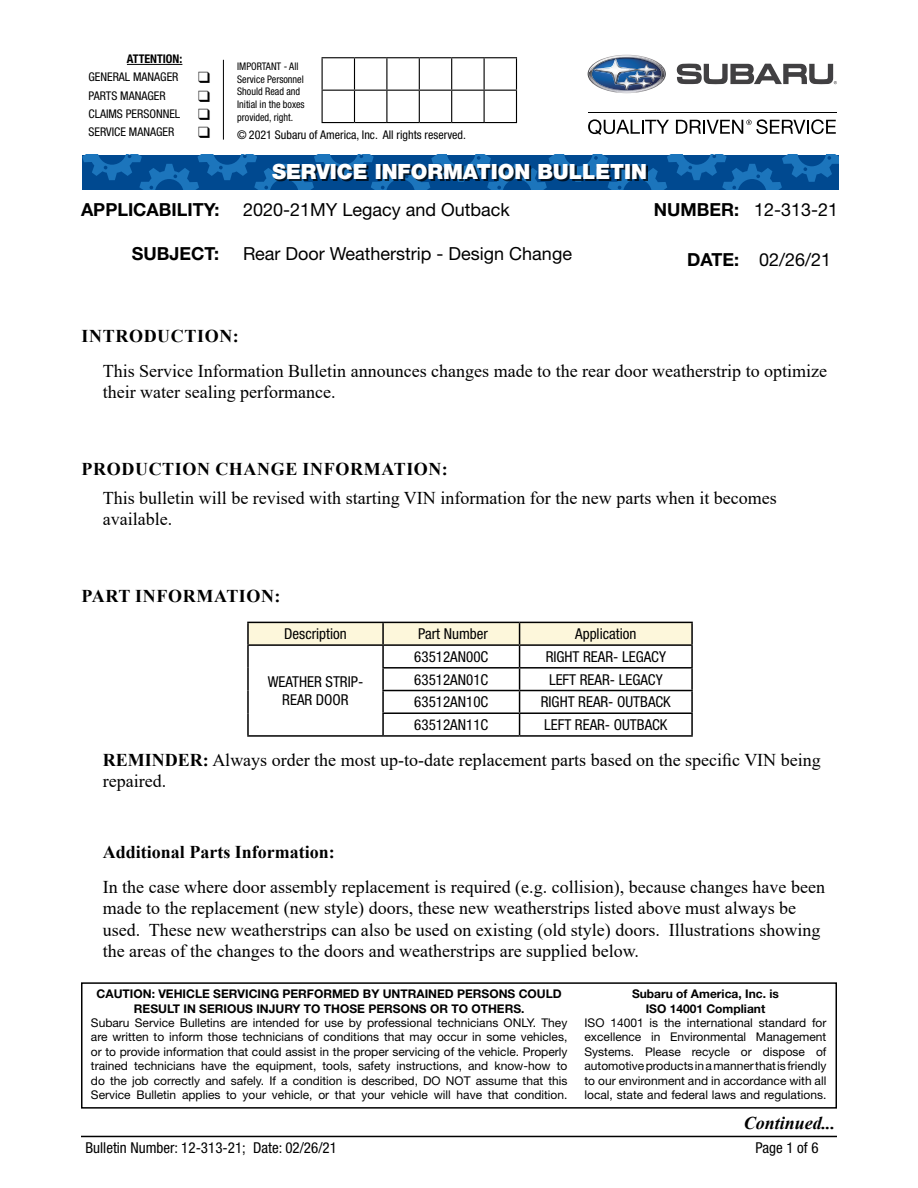
<style>
.page{position:relative;width:918px;height:1188px;background:#fff}
.page>*{position:absolute;margin:0;border:0;box-sizing:border-box;transform-origin:0 0}
.t1{font:900 21px "Helvetica Neue LT Std";color:#fff}
.t2{font:18px/21.6px "Times New Roman";color:#000}
.t3{font:18px "Helvetica Neue LT Std";color:#000}
.t4{font:700 18px "Times New Roman";letter-spacing:.035em;color:#000}
.t5{font:700 18px "Times New Roman";color:#000}
.t6{font:700 18px "Helvetica Neue LT Std";color:#000}
.t7{font:italic 700 18px "Times New Roman";color:#000}
.t8{font:condensed 15px/18px "Helvetica Neue LT Std";color:#000;text-align:center}
.t9{font:12px/14.4px "Helvetica Neue LT Std";color:#000;text-align:justify}
.t10{font:700 12px/14.4px "Helvetica Neue LT Std";color:#000;text-align:center}
.t11{font:condensed 12px "Helvetica Neue LT Std";color:#000}
.t12{font:700 condensed 12px "Helvetica Neue LT Std";color:#000}
.t13{font:condensed 10.5px/12.6px "Helvetica Neue LT Std";color:#000;scale:.96 1}
.s1{font-weight:700}
</style>
<div class="page">
<hr style="left:81px;top:1136px;width:756px;height:1px;background:#000">
<svg style="left:82px;top:155px;width:757px;height:34px;background:#08579e"></svg>
<div style="left:274px;top:165px;width:374px;height:17px;background:#000;opacity:.75"></div>
<div style="left:81px;top:982px;width:756px;height:127px;border:2px solid #000"></div>
<hr style="left:247px;top:622px;width:136px;height:1px;background:#000">
<hr style="left:247px;top:623px;width:2px;height:21px;background:#000">
<hr style="left:520px;top:622px;width:173px;height:1px;background:#000">
<hr style="left:691px;top:623px;width:2px;height:21px;background:#000">
<hr style="left:247px;top:644px;width:136px;height:2px;background:#000">
<hr style="left:247px;top:646px;width:2px;height:22px;background:#000">
<hr style="left:520px;top:644px;width:173px;height:2px;background:#000">
<hr style="left:691px;top:646px;width:2px;height:21px;background:#000">
<hr style="left:247px;top:668px;width:2px;height:23px;background:#000">
<hr style="left:520px;top:667px;width:173px;height:2px;background:#000">
<hr style="left:691px;top:669px;width:2px;height:21px;background:#000">
<hr style="left:247px;top:691px;width:2px;height:22px;background:#000">
<hr style="left:520px;top:690px;width:173px;height:1px;background:#000">
<hr style="left:691px;top:691px;width:2px;height:21px;background:#000">
<hr style="left:247px;top:713px;width:2px;height:22px;background:#000">
<hr style="left:520px;top:712px;width:173px;height:2px;background:#000">
<svg style="left:248px;top:622px;width:444px;height:113px"></svg>
<hr style="left:691px;top:714px;width:2px;height:21px;background:#000">
<hr style="left:247px;top:735px;width:136px;height:2px;background:#000">
<hr style="left:383px;top:735px;width:137px;height:2px;background:#000">
<hr style="left:520px;top:735px;width:173px;height:2px;background:#000">
<hr style="left:127px;top:64px;width:55px;height:1px;background:#000">
<hr style="left:322px;top:57px;width:33px;height:1px;background:#000">
<hr style="left:322px;top:58px;width:1px;height:32px;background:#000">
<hr style="left:355px;top:57px;width:32px;height:1px;background:#000">
<hr style="left:354px;top:58px;width:1px;height:32px;background:#000">
<hr style="left:387px;top:57px;width:32px;height:1px;background:#000">
<hr style="left:386px;top:58px;width:1px;height:32px;background:#000">
<hr style="left:419px;top:57px;width:33px;height:1px;background:#000">
<hr style="left:419px;top:58px;width:1px;height:32px;background:#000">
<hr style="left:452px;top:57px;width:32px;height:1px;background:#000">
<hr style="left:451px;top:58px;width:1px;height:32px;background:#000">
<hr style="left:484px;top:57px;width:33px;height:1px;background:#000">
<hr style="left:484px;top:58px;width:1px;height:32px;background:#000">
<hr style="left:516px;top:58px;width:1px;height:32px;background:#000">
<hr style="left:322px;top:90px;width:33px;height:1px;background:#000">
<hr style="left:322px;top:91px;width:1px;height:31px;background:#000">
<hr style="left:355px;top:90px;width:32px;height:1px;background:#000">
<hr style="left:354px;top:91px;width:1px;height:31px;background:#000">
<hr style="left:387px;top:90px;width:32px;height:1px;background:#000">
<hr style="left:386px;top:91px;width:1px;height:31px;background:#000">
<hr style="left:419px;top:90px;width:33px;height:1px;background:#000">
<hr style="left:419px;top:91px;width:1px;height:31px;background:#000">
<hr style="left:452px;top:90px;width:32px;height:1px;background:#000">
<hr style="left:451px;top:91px;width:1px;height:31px;background:#000">
<hr style="left:484px;top:90px;width:33px;height:1px;background:#000">
<hr style="left:484px;top:91px;width:1px;height:31px;background:#000">
<hr style="left:516px;top:91px;width:1px;height:31px;background:#000">
<hr style="left:322px;top:122px;width:33px;height:1px;background:#000">
<hr style="left:355px;top:122px;width:32px;height:1px;background:#000">
<hr style="left:387px;top:122px;width:32px;height:1px;background:#000">
<hr style="left:419px;top:122px;width:33px;height:1px;background:#000">
<hr style="left:452px;top:122px;width:32px;height:1px;background:#000">
<hr style="left:484px;top:122px;width:33px;height:1px;background:#000">
<hr style="left:223px;top:60px;width:1px;height:80px;background:#000">
<svg style="left:588px;top:55px;width:78px;height:38px"></svg>
<svg style="left:677px;top:64px;width:160px;height:20px"></svg>
<hr style="left:588px;top:112px;width:249px;height:1px;background:#000">
<svg style="left:588px;top:119px;width:81px;height:16px"></svg>
<svg style="left:676px;top:119px;width:160px;height:15px"></svg>
<p class="t12" style="left:127px;top:52px;width:57px">ATTENTION:</p>
<p class="t11" style="left:89px;top:70px;width:92px">GENERAL MANAGER</p>
<p class="t11" style="left:89px;top:88px;width:79px">PARTS MANAGER</p>
<p class="t11" style="left:89px;top:106px;width:93px">CLAIMS PERSONNEL</p>
<p class="t11" style="left:89px;top:125px;width:87px">SERVICE MANAGER</p>
<p class="t13" style="left:237px;top:60px;width:72px">IMPORTANT - All<br>Service Personnel<br>Should Read and<br>Initial in the boxes provided, right.</p>
<p class="t11" style="left:237px;top:128px;width:230px">© 2021 Subaru of America, Inc. All rights reserved.</p>
<h1 class="t1" style="left:272px;top:159px;width:377px">SERVICE INFORMATION BULLETIN</h1>
<h2 class="t6" style="left:81px;top:199px;width:140px">APPLICABILITY:</h2>
<h2 class="t3" style="left:243px;top:199px;width:268px">2020-21MY Legacy and Outback</h2>
<h2 class="t6" style="left:132px;top:242px;width:89px">SUBJECT:</h2>
<h2 class="t3" style="left:243px;top:242px;width:331px">Rear Door Weatherstrip - Design Change</h2>
<h2 class="t3" style="left:654px;top:199px;width:186px"><span class="s1">NUMBER:</span> 12-313-21</h2>
<h2 class="t3" style="left:687px;top:249px;width:146px"><span class="s1">DATE:</span> 02/26/21</h2>
<h2 class="t4" style="left:82px;top:323px;width:159px">INTRODUCTION:</h2>
<h2 class="t2" style="left:103px;top:359px;width:726px">This Service Information Bulletin announces changes made to the rear door weatherstrip to optimize their water sealing performance.</h2>
<h2 class="t4" style="left:82px;top:456px;width:368px">PRODUCTION CHANGE INFORMATION:</h2>
<h2 class="t2" style="left:103px;top:486px;width:676px">This bulletin will be revised with starting VIN information for the new parts when it becomes available.</h2>
<h2 class="t4" style="left:82px;top:583px;width:201px">PART INFORMATION:</h2>
<p class="t8" style="left:284px;top:625px;width:64px">Description</p>
<p class="t8" style="left:418px;top:625px;width:71px">Part Number</p>
<p class="t8" style="left:575px;top:625px;width:63px">Application</p>
<p class="t8" style="left:268px;top:672px;width:97px">WEATHER STRIP-<br>REAR DOOR</p>
<p class="t8" style="left:414px;top:647px;width:76px">63512AN00C</p>
<p class="t8" style="left:546px;top:647px;width:122px">RIGHT REAR- LEGACY</p>
<p class="t8" style="left:414px;top:670px;width:76px">63512AN01C</p>
<p class="t8" style="left:549px;top:670px;width:115px">LEFT REAR- LEGACY</p>
<p class="t8" style="left:414px;top:693px;width:76px">63512AN10C</p>
<p class="t8" style="left:541px;top:693px;width:132px">RIGHT REAR- OUTBACK</p>
<p class="t8" style="left:414px;top:715px;width:76px">63512AN11C</p>
<p class="t8" style="left:544px;top:715px;width:125px">LEFT REAR- OUTBACK</p>
<h2 class="t2" style="left:103px;top:748px;width:719px"><span class="s1">REMINDER:</span> Always order the most up-to-date replacement parts based on the specific VIN being repaired.</h2>
<h2 class="t5" style="left:103px;top:839px;width:234px">Additional Parts Information:</h2>
<p class="t2" style="left:103px;top:875px;width:724px">In the case where door assembly replacement is required (e.g. collision), because changes have been made to the replacement (new style) doors, these new weatherstrips listed above must always be used. These new weatherstrips can also be used on existing (old style) doors. Illustrations showing the areas of the changes to the doors and weatherstrips are supplied below.</p>
<p class="t10" style="left:97px;top:986px;width:467px">CAUTION: VEHICLE SERVICING PERFORMED BY UNTRAINED PERSONS COULD<br>RESULT IN SERIOUS INJURY TO THOSE PERSONS OR TO OTHERS.</p>
<p class="t9" style="left:91px;top:1015px;width:478px">Subaru Service Bulletins are intended for use by professional technicians ONLY. They are written to inform those technicians of conditions that may occur in some vehicles, or to provide information that could assist in the proper servicing of the vehicle. Properly trained technicians have the equipment, tools, safety instructions, and know-how to do the job correctly and safely. If a condition is described, DO NOT assume that this Service Bulletin applies to your vehicle, or that your vehicle will have that condition.</p>
<p class="t10" style="left:632px;top:986px;width:148px">Subaru of America, Inc. is<br>ISO 14001 Compliant</p>
<p class="t9" style="left:585px;top:1015px;width:243px">ISO 14001 is the international standard for excellence in Environmental Management Systems. Please recycle or dispose of automotive products in a manner that is friendly to our environment and in accordance with all local, state and federal laws and regulations.</p>
<h2 class="t7" style="left:744px;top:1111px;width:93px">Continued...</h2>
<p class="t8" style="left:86px;top:1138px;width:253px">Bulletin Number: 12-313-21; Date: 02/26/21</p>
<p class="t8" style="left:756px;top:1138px;width:65px">Page 1 of 6</p>
</div>
